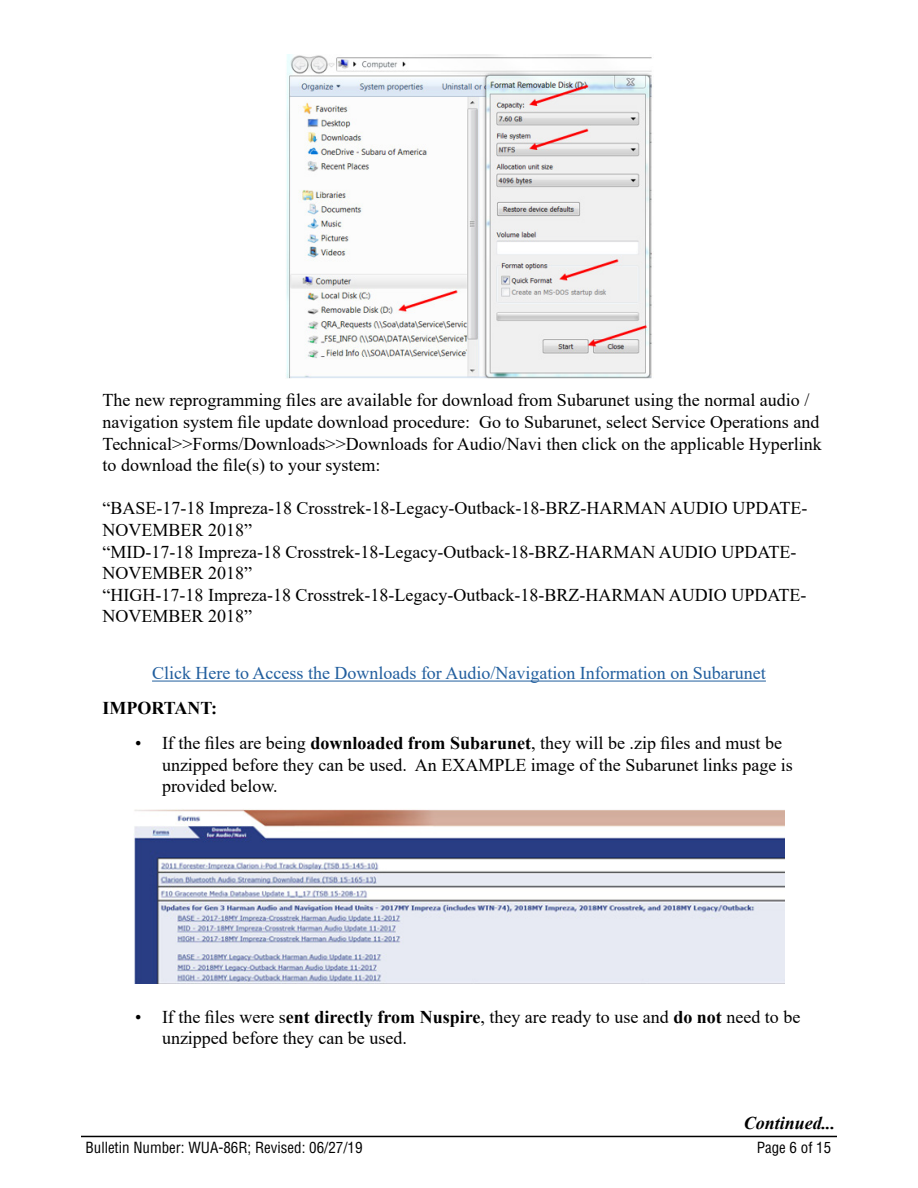
<style>
.page{position:relative;width:918px;height:1188px;background:#fff}
.page>*{position:absolute;margin:0;border:0;box-sizing:border-box;transform-origin:0 0}
.t1{font:18px/21.6px "Times New Roman";color:#000}
.t2{font:18px "Times New Roman";color:#215e9e}
.t3{font:italic 700 18px "Times New Roman";color:#000}
.t4{font:700 18px "Times New Roman";color:#000}
.t5{font:condensed 15px "Helvetica LT Std";color:#000}
.s1{font-weight:700}
</style>
<div class="page">
<hr style="left:81px;top:1136px;width:756px;height:1px;background:#000">
<hr style="left:152px;top:681px;width:614px;height:1px;background:#215e9e">
<img style="left:286px;top:54px;width:366px;height:324px">
<img style="left:134px;top:809px;width:651px;height:174px">
<p class="t1" style="left:103px;top:389px;width:721px">The new reprogramming files are available for download from Subarunet using the normal audio / navigation system file update download procedure: Go to Subarunet, select Service Operations and Technical&gt;&gt;Forms/Downloads&gt;&gt;Downloads for Audio/Navi then click on the applicable Hyperlink to download the file(s) to your system:</p>
<p class="t1" style="left:103px;top:497px;width:706px">“BASE-17-18 Impreza-18 Crosstrek-18-Legacy-Outback-18-BRZ-HARMAN AUDIO UPDATE-NOVEMBER 2018”<br>“MID-17-18 Impreza-18 Crosstrek-18-Legacy-Outback-18-BRZ-HARMAN AUDIO UPDATE-NOVEMBER 2018”<br>“HIGH-17-18 Impreza-18 Crosstrek-18-Legacy-Outback-18-BRZ-HARMAN AUDIO UPDATE-NOVEMBER 2018”</p>
<p class="t2" style="left:152px;top:660px;width:615px">Click Here to Access the Downloads for Audio/Navigation Information on Subarunet</p>
<p class="t4" style="left:103px;top:695px;width:116px">IMPORTANT:</p>
<p class="t1" style="left:162px;top:732px;width:632px;text-indent:-27px">• If the files are being <span class="s1">downloaded from Subarunet</span>, they will be .zip files and must be unzipped before they can be used. An EXAMPLE image of the Subarunet links page is provided below.</p>
<p class="t1" style="left:162px;top:1005px;width:640px;text-indent:-27px">• If the files were s<span class="s1">ent directly from Nuspire</span>, they are ready to use and <span class="s1">do not</span> need to be unzipped before they can be used.</p>
<p class="t3" style="left:744px;top:1111px;width:93px">Continued...</p>
<p class="t5" style="left:86px;top:1138px;width:279px">Bulletin Number: WUA-86R; Revised: 06/27/19</p>
<p class="t5" style="left:757px;top:1138px;width:76px">Page 6 of 15</p>
</div>
